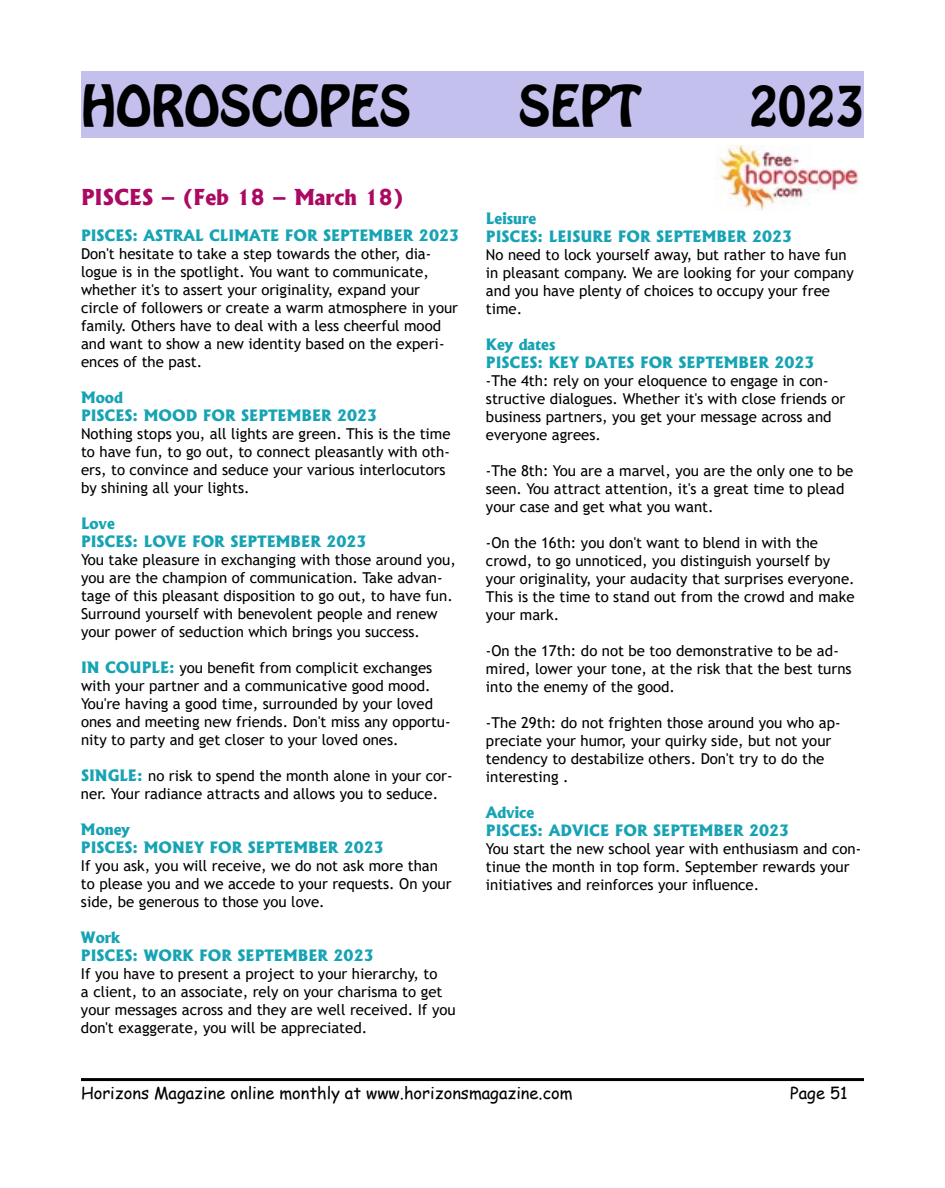
<style>
.page{position:relative;width:945px;height:1188px;background:#fff}
.page>*{position:absolute;margin:0;border:0;box-sizing:border-box;transform-origin:0 0}
.t1{font:49.5px "Bobo Normal";color:#000}
.t2{font:800 21px "Albertus";color:#ac0962}
.t3{font:16.5px "Comic Sans MS";color:#000}
.t4{font:15px/18px "Trebuchet MS";color:#000}
.t5{font:800 15px/18px "Albertus";color:#16a3b3}
.s1{font-family:"Albertus";font-weight:800;color:#16a3b3}
</style>
<div class="page">
<img style="left:715px;top:146px;width:144px;height:65px">
<div style="left:81px;top:71px;width:783px;height:67px;background:#c4c0ee"></div>
<hr style="left:81px;top:1078px;width:783px;height:3px;background:#000">
<h1 class="t1" style="left:81px;top:71px;width:332px">HOROSCOPES</h1>
<h1 class="t1" style="left:518px;top:71px;width:125px">SEPT</h1>
<h1 class="t1" style="left:749px;top:71px;width:116px">2023</h1>
<h2 class="t2" style="left:81px;top:184px;width:324px">PISCES – (Feb 18 – March 18)</h2>
<p class="t5" style="left:81px;top:226px;width:380px">PISCES: ASTRAL CLIMATE FOR SEPTEMBER 2023</p>
<p class="t4" style="left:81px;top:244px;width:379px">Don't hesitate to take a step towards the other, dia&shy;logue is in the spotlight. You want to communicate, whether it's to assert your originality, expand your circle of followers or create a warm atmosphere in your family. Others have to deal with a less cheerful mood and want to show a new identity based on the experi&shy;ences of the past.</p>
<p class="t5" style="left:81px;top:388px;width:298px">Mood<br>PISCES: MOOD FOR SEPTEMBER 2023</p>
<p class="t4" style="left:81px;top:424px;width:371px">Nothing stops you, all lights are green. This is the time to have fun, to go out, to connect pleasantly with oth&shy;ers, to convince and seduce your various interlocutors by shining all your lights.</p>
<p class="t5" style="left:81px;top:514px;width:287px">Love<br>PISCES: LOVE FOR SEPTEMBER 2023</p>
<p class="t4" style="left:81px;top:550px;width:376px">You take pleasure in exchanging with those around you, you are the champion of communication. Take advan&shy;tage of this pleasant disposition to go out, to have fun.<br>Surround yourself with benevolent people and renew your power of seduction which brings you success.</p>
<p class="t4" style="left:81px;top:658px;width:371px"><span class="s1">IN COUPLE:</span> you benefit from complicit exchanges with your partner and a communicative good mood.<br>You're having a good time, surrounded by your loved ones and meeting new friends. Don't miss any opportu&shy;nity to party and get closer to your loved ones.</p>
<p class="t4" style="left:81px;top:766px;width:373px"><span class="s1">SINGLE:</span> no risk to spend the month alone in your cor&shy;ner. Your radiance attracts and allows you to seduce.</p>
<p class="t5" style="left:81px;top:820px;width:304px">Money<br>PISCES: MONEY FOR SEPTEMBER 2023</p>
<p class="t4" style="left:81px;top:856px;width:372px">If you ask, you will receive, we do not ask more than to please you and we accede to your requests. On your side, be generous to those you love.</p>
<p class="t5" style="left:81px;top:928px;width:294px">Work<br>PISCES: WORK FOR SEPTEMBER 2023</p>
<p class="t4" style="left:81px;top:964px;width:376px">If you have to present a project to your hierarchy, to<br>a client, to an associate, rely on your charisma to get your messages across and they are well received. If you don't exaggerate, you will be appreciated.</p>
<p class="t5" style="left:486px;top:210px;width:308px">Leisure<br>PISCES: LEISURE FOR SEPTEMBER 2023</p>
<p class="t4" style="left:486px;top:246px;width:369px">No need to lock yourself away, but rather to have fun in pleasant company. We are looking for your company and you have plenty of choices to occupy your free time.</p>
<p class="t5" style="left:486px;top:336px;width:330px">Key dates<br>PISCES: KEY DATES FOR SEPTEMBER 2023</p>
<p class="t4" style="left:486px;top:372px;width:361px">-The 4th: rely on your eloquence to engage in con&shy;structive dialogues. Whether it's with close friends or business partners, you get your message across and everyone agrees.</p>
<p class="t4" style="left:486px;top:462px;width:369px">-The 8th: You are a marvel, you are the only one to be seen. You attract attention, it's a great time to plead your case and get what you want.</p>
<p class="t4" style="left:486px;top:534px;width:370px">-On the 16th: you don't want to blend in with the crowd, to go unnoticed, you distinguish yourself by your originality, your audacity that surprises everyone.<br>This is the time to stand out from the crowd and make your mark.</p>
<p class="t4" style="left:486px;top:642px;width:367px">-On the 17th: do not be too demonstrative to be ad&shy;mired, lower your tone, at the risk that the best turns into the enemy of the good.</p>
<p class="t4" style="left:486px;top:714px;width:356px">-The 29th: do not frighten those around you who ap&shy;preciate your humor, your quirky side, but not your tendency to destabilize others. Don't try to do the interesting .</p>
<p class="t5" style="left:486px;top:804px;width:305px">Advice<br>PISCES: ADVICE FOR SEPTEMBER 2023</p>
<p class="t4" style="left:486px;top:840px;width:377px">You start the new school year with enthusiasm and con&shy;tinue the month in top form. September rewards your initiatives and reinforces your influence.</p>
<p class="t3" style="left:81px;top:1081px;width:493px">Horizons Magazine online monthly at www.horizonsmagazine.com</p>
<p class="t3" style="left:790px;top:1081px;width:59px">Page 51</p>
</div>
